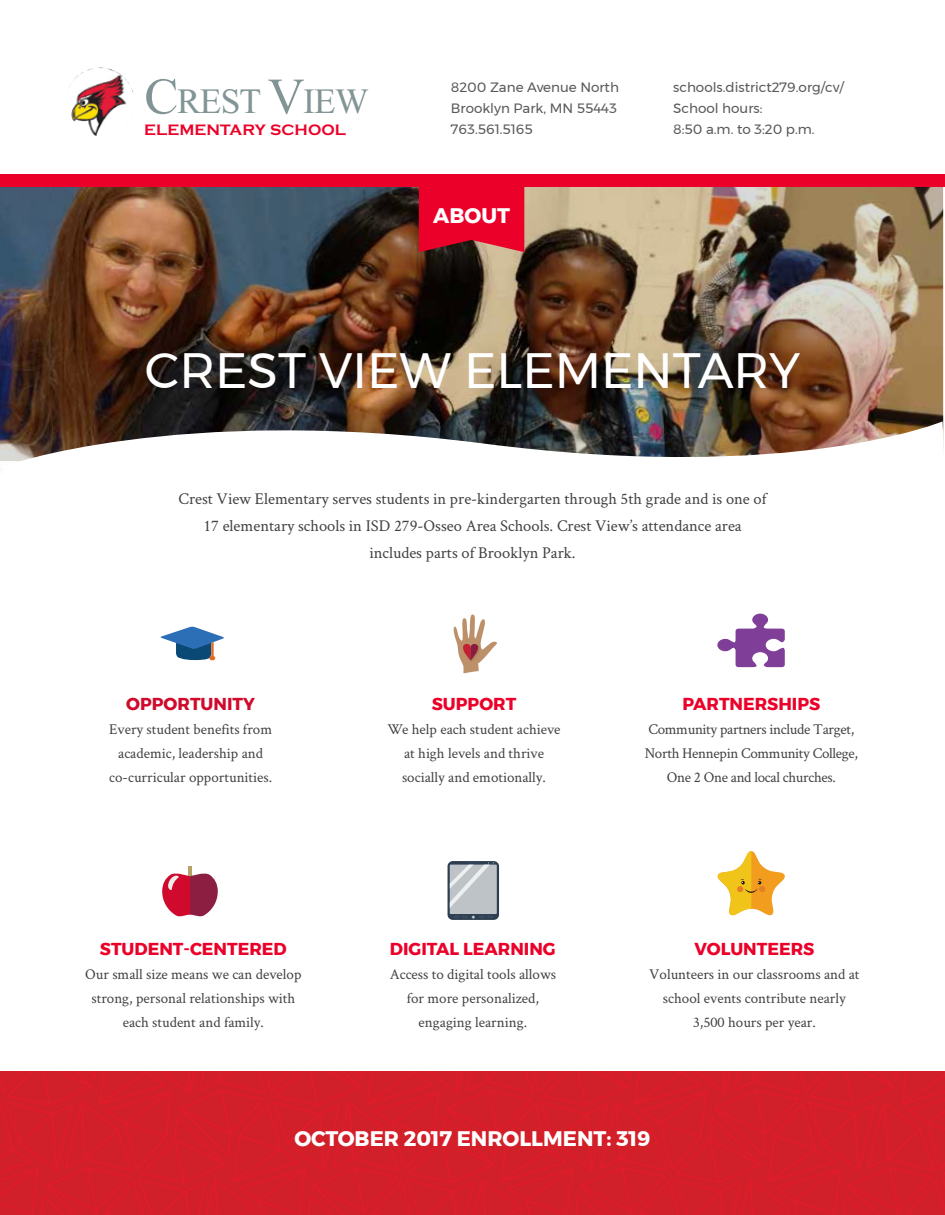
<style>
.page{position:relative;width:945px;height:1215px;background:#fff}
.page>*{position:absolute;margin:0;border:0;box-sizing:border-box;transform-origin:0 0}
.t1{font:49.5px "Montserrat";color:#fff}
.t2{font:35.55px "Times New Roman";letter-spacing:-.025em;color:#829495}
.t3{font:700 21px "Montserrat";color:#fff}
.t4{font:700 17.25px "Montserrat";color:#eb0029}
.t5{font:700 17.25px "Montserrat";color:#cf0a2c}
.t6{font:16.5px/27px "Crimson Text";color:#414042;text-align:center}
.t7{font:700 15.6px "Copperplate Gothic";letter-spacing:.005em;color:#eb0029}
.t8{font:15px/24px "Crimson Text";color:#414042;text-align:center}
.t9{font:15px/24px "Crimson Text";letter-spacing:-.02em;color:#414042;text-align:center}
.t10{font:13.5px/21px "Montserrat";color:#58595b}
.s1{font-size:51px}
</style>
<div class="page">
<img style="left:0;top:187px;width:944px;height:274px">
<img style="left:3px;top:404px;width:941px;height:58px">
<img style="left:0;top:1072px;width:945px;height:143px">
<svg style="left:419px;top:187px;width:105px;height:65px;background:#de082c"></svg>
<div style="left:0;top:174px;width:945px;height:13px;background:#eb0029"></div>
<img style="left:66px;top:68px;width:68px;height:68px;border-radius:34px">
<svg style="left:160px;top:627px;width:64px;height:33px"></svg>
<hr style="left:188px;top:866px;width:3px;height:15px;background:#b5a268">
<svg style="left:162px;top:871px;width:56px;height:46px"></svg>
<svg style="left:453px;top:615px;width:44px;height:58px"></svg>
<svg style="left:717px;top:614px;width:68px;height:53px"></svg>
<svg style="left:448px;top:861px;width:51px;height:59px"></svg>
<div style="left:450px;top:865px;width:47px;height:49px;background:#bdc3c7"></div>
<svg style="left:450px;top:862px;width:44px;height:46px"></svg>
<svg style="left:453px;top:915px;width:41px;height:4px"></svg>
<svg style="left:717px;top:851px;width:68px;height:65px"></svg>
<h2 class="t2" style="left:144px;top:78px;width:226px"><span class="s1">C</span>REST <span class="s1">V</span>IEW</h2>
<p class="t7" style="left:144px;top:121px;width:203px">ELEMENTARY SCHOOL</p>
<p class="t10" style="left:451px;top:77px;width:170px">8200 Zane Avenue North<br>Brooklyn Park, MN 55443<br>763.561.5165</p>
<p class="t10" style="left:673px;top:77px;width:172px">schools.district279.org/cv/<br>School hours:<br>8:50 a.m. to 3:20 p.m.</p>
<h3 class="t3" style="left:433px;top:198px;width:78px">ABOUT</h3>
<h1 class="t1" style="left:145px;top:332px;width:657px">CREST VIEW ELEMENTARY</h1>
<p class="t6" style="left:178px;top:485px;width:590px">Crest View Elementary serves students in pre-kindergarten through 5th grade and is one of<br>17 elementary schools in ISD 279-Osseo Area Schools. Crest View’s attendance area includes parts of Brooklyn Park.</p>
<p class="t5" style="left:126px;top:690px;width:130px">OPPORTUNITY</p>
<p class="t8" style="left:109px;top:716px;width:164px">Every student benefits from academic, leadership and co-curricular opportunities.</p>
<p class="t4" style="left:100px;top:935px;width:188px">STUDENT-CENTERED</p>
<p class="t8" style="left:85px;top:961px;width:218px">Our small size means we can develop strong, personal relationships with each student and family.</p>
<p class="t4" style="left:432px;top:690px;width:86px">SUPPORT</p>
<p class="t8" style="left:388px;top:716px;width:175px">We help each student achieve at high levels and thrive socially and emotionally.</p>
<p class="t4" style="left:390px;top:935px;width:167px">DIGITAL LEARNING</p>
<p class="t8" style="left:390px;top:961px;width:168px">Access to digital tools allows for more personalized, engaging learning.</p>
<p class="t4" style="left:682px;top:690px;width:139px">PARTNERSHIPS</p>
<p class="t9" style="left:645px;top:716px;width:215px">Community partners include Target,<br>North Hennepin Community College,<br>One 2 One and local churches.</p>
<p class="t4" style="left:694px;top:935px;width:122px">VOLUNTEERS</p>
<p class="t8" style="left:649px;top:961px;width:212px">Volunteers in our classrooms and at school events contribute nearly<br>3,500 hours per year.</p>
<h3 class="t3" style="left:294px;top:1122px;width:358px">OCTOBER 2017 ENROLLMENT: 319</h3>
</div>
